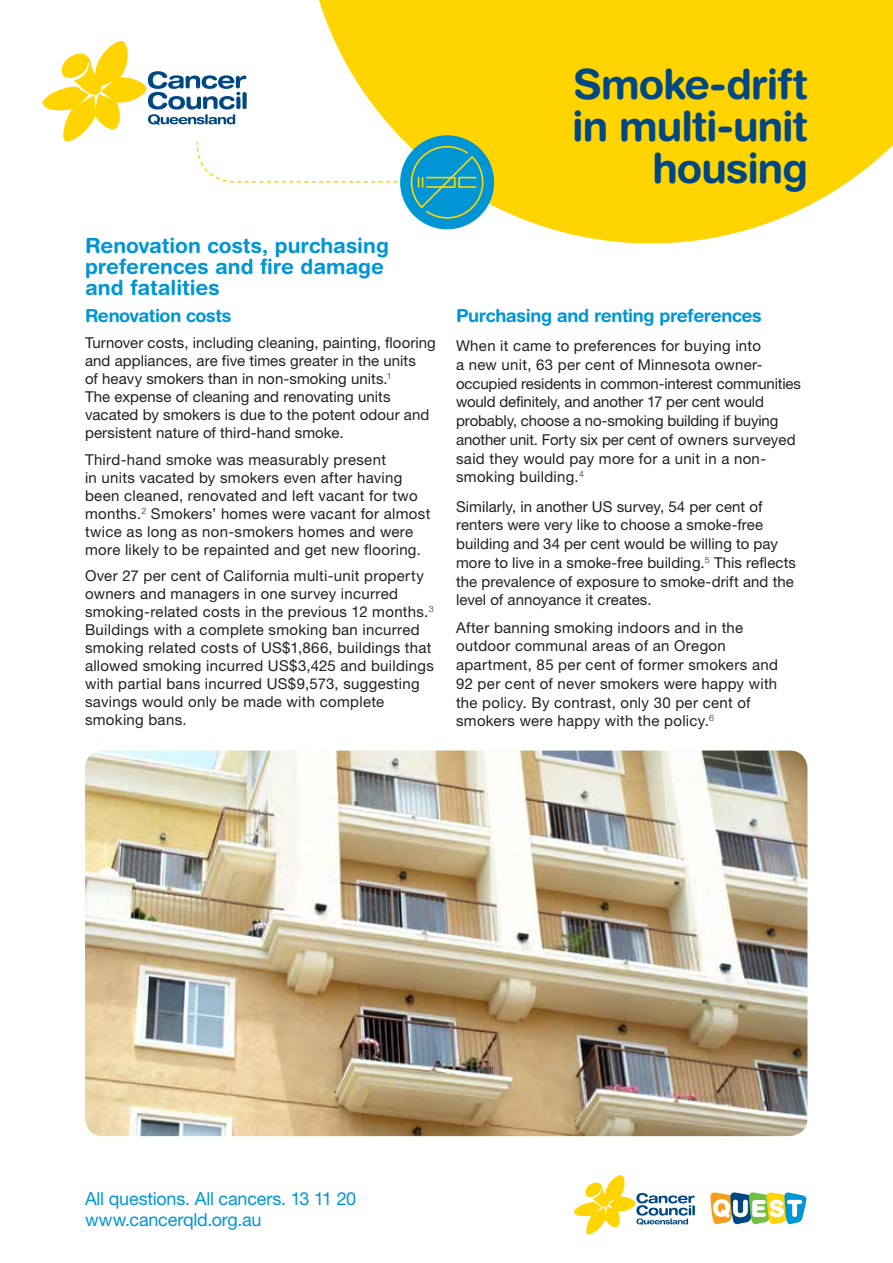
<style>
.page{position:relative;width:893px;height:1263px;background:#fff}
.page>*{position:absolute;margin:0;border:0;box-sizing:border-box;transform-origin:0 0}
.t1{font:700 41.7px/41.7px "Helvetica Rounded LT Std";letter-spacing:-.025em;color:#004883;text-align:right}
.t2{font:700 21px/21px "Helvetica Rounded LT Std";color:#0096d6}
.t3{font:18px/21px "Helvetica Neue";letter-spacing:-.01em;color:#0096d6}
.t4{font:700 18px "Helvetica Rounded LT Std";letter-spacing:-.02em;color:#0096d6}
.t5{font:15px/18px "Helvetica Neue";letter-spacing:.015em;color:#231f20}
.t6{font:15px/18.8px "Helvetica Neue";letter-spacing:-.005em;color:#231f20}
</style>
<div class="page">
<svg style="left:319px;top:0;width:574px;height:243px;fill:#ffd400"></svg>
<div style="left:400px;top:135px;width:94px;height:94px;background:#0096d6;border-radius:50%"></div>
<img style="left:85px;top:750px;width:722px;height:386px">
<svg style="left:710px;top:1192px;width:97px;height:33px"></svg>
<svg style="left:574px;top:1175px;width:121px;height:59px"></svg>
<svg style="left:42px;top:39px;width:720px;height:181px"></svg>
<h2 class="t2" style="left:85px;top:234px;width:305px">Renovation costs, purchasing preferences and fire damage and fatalities</h2>
<p class="t4" style="left:85px;top:305px;width:148px">Renovation costs</p>
<p class="t5" style="left:85px;top:334px;width:352px">Turnover costs, including cleaning, painting, flooring and appliances, are five times greater in the units<br>of heavy smokers than in non-smoking units.<sup>1<br></sup>The expense of cleaning and renovating units vacated by smokers is due to the potent odour and persistent nature of third-hand smoke.</p>
<p class="t5" style="left:85px;top:450px;width:347px">Third-hand smoke was measurably present<br>in units vacated by smokers even after having been cleaned, renovated and left vacant for two months.<sup>2</sup> Smokers’ homes were vacant for almost twice as long as non-smokers homes and were more likely to be repainted and get new flooring.</p>
<p class="t5" style="left:85px;top:567px;width:350px">Over 27 per cent of California multi-unit property owners and managers in one survey incurred smoking-related costs in the previous 12 months.<sup>3<br></sup>Buildings with a complete smoking ban incurred smoking related costs of US$1,866, buildings that allowed smoking incurred US$3,425 and buildings with partial bans incurred US$9,573, suggesting savings would only be made with complete smoking bans.</p>
<h1 class="t1" style="left:572px;top:63px;width:237px">Smoke-drift in multi-unit housing</h1>
<p class="t4" style="left:456px;top:305px;width:307px">Purchasing and renting preferences</p>
<p class="t6" style="left:456px;top:336px;width:346px">When it came to preferences for buying into<br>a new unit, 63 per cent of Minnesota owner&shy;occupied residents in common-interest communities would definitely, and another 17 per cent would probably, choose a no-smoking building if buying another unit. Forty six per cent of owners surveyed said they would pay more for a unit in a non&shy;smoking building.<sup>4</sup></p>
<p class="t5" style="left:456px;top:497px;width:342px;line-height:18.8px">Similarly, in another US survey, 54 per cent of renters were very like to choose a smoke-free building and 34 per cent would be willing to pay more to live in a smoke-free building.<sup>5</sup> This reflects the prevalence of exposure to smoke-drift and the level of annoyance it creates.</p>
<p class="t5" style="left:456px;top:618px;width:323px;line-height:18.8px">After banning smoking indoors and in the outdoor communal areas of an Oregon apartment, 85 per cent of former smokers and 92 per cent of never smokers were happy with the policy. By contrast, only 30 per cent of smokers were happy with the policy.<sup>6</sup></p>
<p class="t3" style="left:85px;top:1188px;width:273px">All questions. All cancers. 13 11 20 www.cancerqld.org.au</p>
</div>
